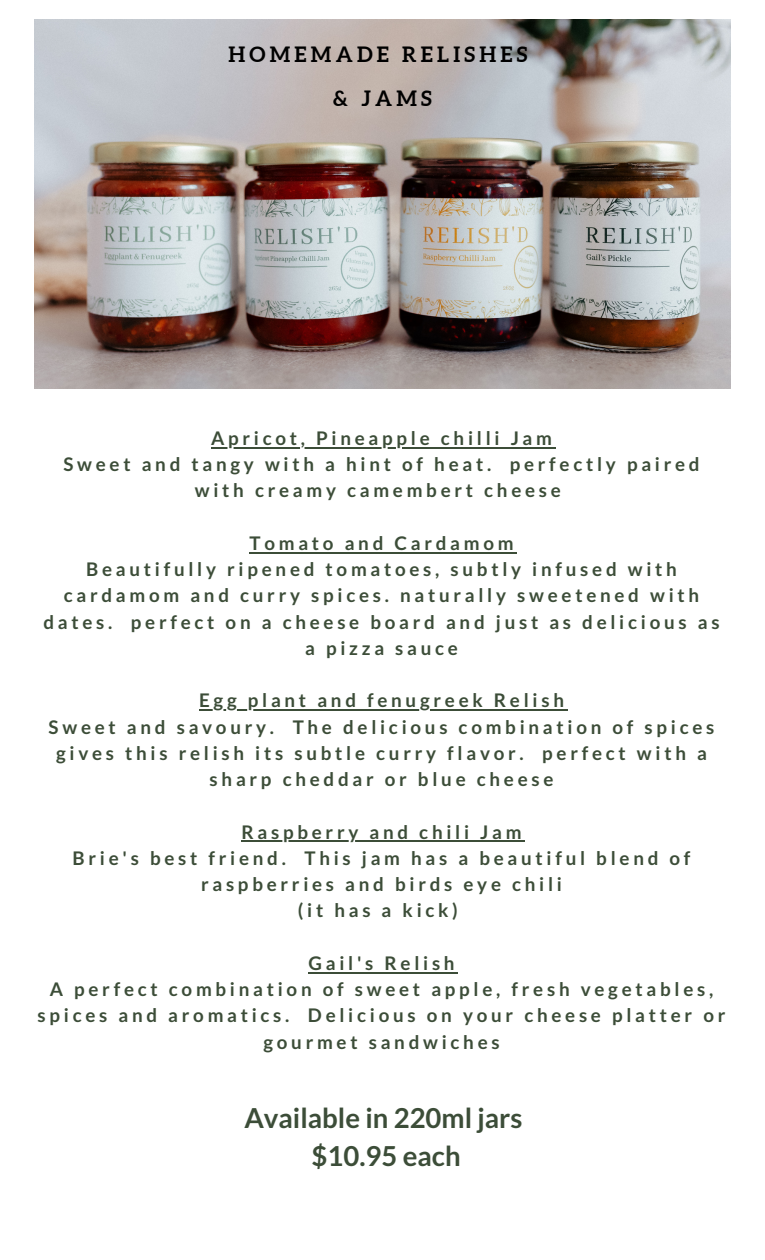
<style>
.page{position:relative;width:765px;height:1260px;background:#fff}
.page>*{position:absolute;margin:0;border:0;box-sizing:border-box;transform-origin:0 0}
.t1{font:700 27.5px "Lato";color:#3c4d38}
.t2{font:700 21.12px "Aleo";letter-spacing:.2em;color:#000}
.t3{font:700 18.75px/26.2px "Lato";letter-spacing:.2em;color:#3c4d38;text-align:center}
</style>
<div class="page">
<img style="left:34px;top:19px;width:697px;height:370px">
<hr style="left:211px;top:447px;width:345px;height:2px;background:#3c4d38">
<hr style="left:250px;top:552px;width:267px;height:2px;background:#3c4d38">
<hr style="left:199px;top:709px;width:369px;height:2px;background:#3c4d38">
<hr style="left:242px;top:840px;width:283px;height:2px;background:#3c4d38">
<hr style="left:308px;top:972px;width:150px;height:2px;background:#3c4d38">
<p class="t2" style="left:228px;top:43px;width:301px">HOMEMADE RELISHES</p>
<p class="t2" style="left:333px;top:86px;width:100px">&amp; JAMS</p>
<p class="t3" style="left:211px;top:424px;width:342px">Apricot, Pineapple chilli Jam</p>
<p class="t3" style="left:63px;top:451px;width:638px">Sweet and tangy with a hint of heat. perfectly paired with creamy camembert cheese</p>
<p class="t3" style="left:250px;top:529px;width:266px">Tomato and Cardamom</p>
<p class="t3" style="left:44px;top:556px;width:678px">Beautifully ripened tomatoes, subtly infused with cardamom and curry spices. naturally sweetened with dates. perfect on a cheese board and just as delicious as a pizza sauce</p>
<p class="t3" style="left:199px;top:687px;width:366px">Egg plant and fenugreek Relish</p>
<p class="t3" style="left:49px;top:713px;width:667px">Sweet and savoury. The delicious combination of spices gives this relish its subtle curry flavor. perfect with a sharp cheddar or blue cheese</p>
<p class="t3" style="left:242px;top:818px;width:282px">Raspberry and chili Jam</p>
<p class="t3" style="left:73px;top:844px;width:620px">Brie's best friend. This jam has a beautiful blend of raspberries and birds eye chili</p>
<p class="t3" style="left:298px;top:897px;width:162px">(it has a kick)</p>
<p class="t3" style="left:308px;top:949px;width:148px">Gail's Relish</p>
<p class="t3" style="left:38px;top:976px;width:689px">A perfect combination of sweet apple, fresh vegetables, spices and aromatics. Delicious on your cheese platter or gourmet sandwiches</p>
<p class="t1" style="left:244px;top:1100px;width:280px">Available in 220ml jars</p>
<p class="t1" style="left:312px;top:1139px;width:151px">$10.95 each</p>
</div>
